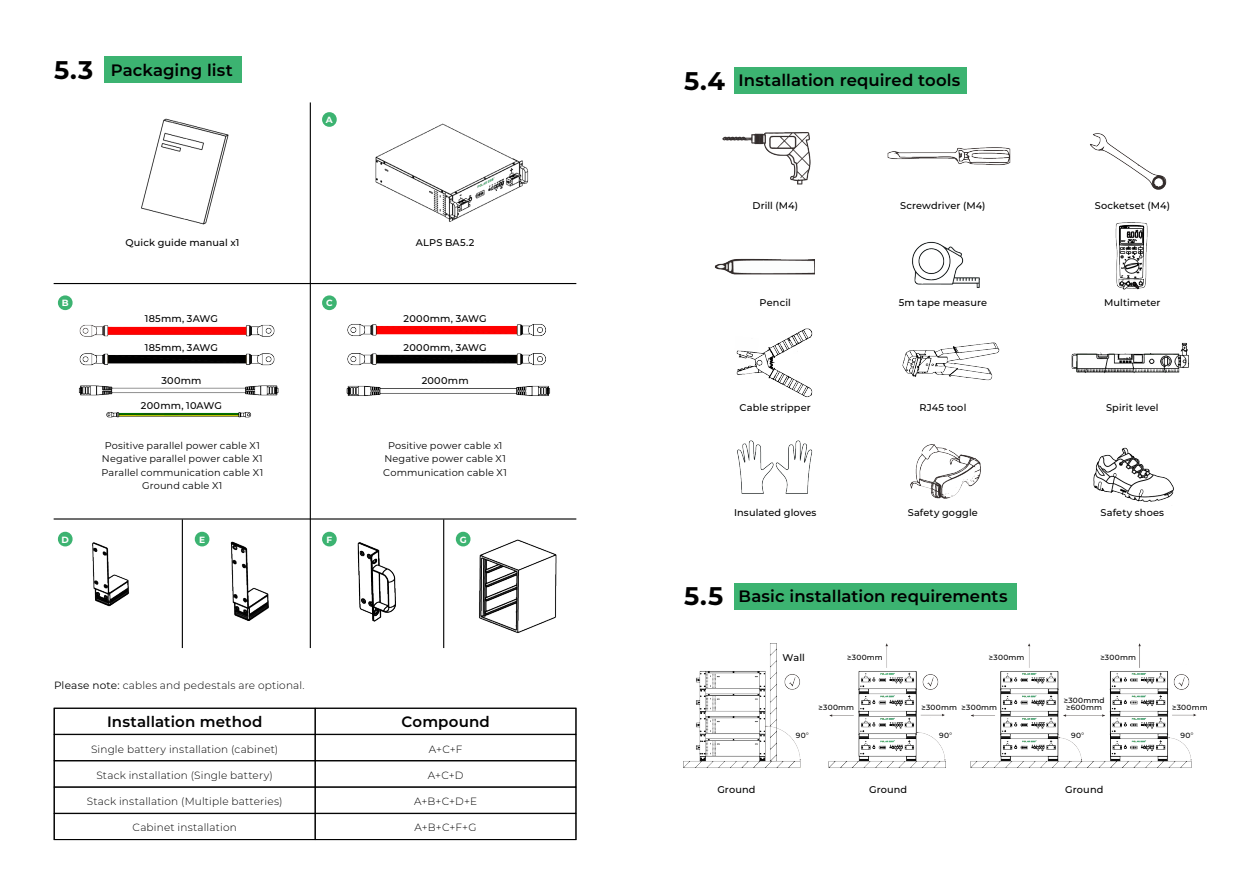
<style>
.page{position:relative;width:1260px;height:894px;background:#fff}
.page>*{position:absolute;margin:0;border:0;box-sizing:border-box;transform-origin:0 0}
.t1{font:700 25.5px "Montserrat";color:#000}
.t2{font:600 16.5px "Montserrat";letter-spacing:.005em;color:#000}
.t3{font:600 15px "Montserrat";letter-spacing:.01em;color:#000}
.t4{font:300 10.5px "Montserrat";letter-spacing:.02em;color:#000}
.t5{font:500 9.75px "Montserrat";letter-spacing:.015em;color:#000}
.t6{font:9.75px "Montserrat";letter-spacing:.015em;color:#000}
.t7{font:700 9px "Montserrat";color:#fff}
.t8{font:500 7.5px "Montserrat";letter-spacing:.03em;color:#000}
.s1{font-weight:400}
.s2{font-family:"Open Sans";font-weight:300}
</style>
<div class="page">
<img style="left:375px;top:123px;width:154px;height:99px">
<img style="left:78px;top:325px;width:201px;height:93px">
<img style="left:346px;top:324px;width:204px;height:72px">
<img style="left:683px;top:643px;width:514px;height:125px">
<div style="left:104px;top:56px;width:138px;height:27px;background:#3cb371"></div>
<div style="left:54px;top:760px;width:522px;height:27px;border:1px solid #000"></div>
<div style="left:54px;top:812px;width:522px;height:27px;border:1px solid #000"></div>
<div style="left:54px;top:734px;width:522px;height:26px;border:1px solid #000"></div>
<div style="left:54px;top:786px;width:522px;height:27px;border:1px solid #000"></div>
<div style="left:315px;top:707px;width:261px;height:132px;border:1px solid #000"></div>
<div style="left:54px;top:707px;width:261px;height:132px;border:1px solid #000"></div>
<div style="left:60px;top:534px;width:10px;height:10px;background:#3cb371;border-radius:50%"></div>
<div style="left:58px;top:531px;width:15px;height:15px;border:4px solid #3cb371;border-radius:50%"></div>
<div style="left:197px;top:534px;width:10px;height:10px;background:#3cb371;border-radius:50%"></div>
<div style="left:195px;top:531px;width:14px;height:15px;border:4px solid #3cb371;border-radius:50%"></div>
<div style="left:324px;top:534px;width:10px;height:10px;background:#3cb371;border-radius:50%"></div>
<div style="left:322px;top:531px;width:15px;height:15px;border:4px solid #3cb371;border-radius:50%"></div>
<div style="left:458px;top:534px;width:10px;height:10px;background:#3cb371;border-radius:50%"></div>
<div style="left:456px;top:531px;width:14px;height:15px;border:4px solid #3cb371;border-radius:50%"></div>
<div style="left:324px;top:114px;width:10px;height:10px;background:#3cb371;border-radius:50%"></div>
<div style="left:322px;top:112px;width:15px;height:15px;border:4px solid #3cb371;border-radius:50%"></div>
<div style="left:60px;top:297px;width:10px;height:11px;background:#3cb371;border-radius:50%"></div>
<div style="left:58px;top:295px;width:15px;height:15px;border:4px solid #3cb371;border-radius:50%"></div>
<div style="left:324px;top:297px;width:10px;height:11px;background:#3cb371;border-radius:50%"></div>
<div style="left:322px;top:295px;width:15px;height:15px;border:4px solid #3cb371;border-radius:50%"></div>
<div style="left:734px;top:67px;width:232px;height:27px;background:#3cb371"></div>
<div style="left:734px;top:582px;width:282px;height:27px;background:#3cb371"></div>
<img style="left:141px;top:118px;width:88px;height:107px">
<img style="left:714px;top:132px;width:475px;height:370px">
<hr style="left:54px;top:283px;width:522px;height:1px;background:#000">
<hr style="left:310px;top:102px;width:1px;height:545px;background:#000">
<hr style="left:182px;top:519px;width:1px;height:128px;background:#000">
<hr style="left:443px;top:519px;width:1px;height:128px;background:#000">
<hr style="left:54px;top:518px;width:257px;height:1px;background:#000">
<hr style="left:311px;top:518px;width:265px;height:1px;background:#000">
<img style="left:92px;top:542px;width:38px;height:65px">
<img style="left:230px;top:541px;width:39px;height:80px">
<img style="left:357px;top:542px;width:39px;height:80px">
<img style="left:479px;top:539px;width:78px;height:94px">
<p class="t1" style="left:54px;top:51px;width:41px">5.3</p>
<p class="t2" style="left:111px;top:58px;width:123px">Packaging list</p>
<p class="t5" style="left:125px;top:235px;width:115px">Quick guide manual x1</p>
<p class="t7" style="left:326px;top:113px;width:8px">A</p>
<p class="t7" style="left:62px;top:296px;width:8px">B</p>
<p class="t7" style="left:326px;top:296px;width:8px">C</p>
<p class="t5" style="left:145px;top:311px;width:75px">185mm, 3AWG</p>
<p class="t5" style="left:145px;top:340px;width:75px">185mm, 3AWG</p>
<p class="t5" style="left:161px;top:373px;width:42px">300mm</p>
<p class="t5" style="left:141px;top:398px;width:82px">200mm, 10AWG</p>
<p class="t6" style="left:105px;top:438px;width:157px">Positive parallel power cable X1</p>
<p class="t6" style="left:102px;top:452px;width:162px">Negative parallel power cable X1</p>
<p class="t6" style="left:101px;top:465px;width:163px">Parallel communication cable X1</p>
<p class="t6" style="left:142px;top:479px;width:82px">Ground cable X1</p>
<p class="t5" style="left:416px;top:235px;width:60px">ALPS BA5.2</p>
<p class="t5" style="left:403px;top:311px;width:85px">2000mm, 3AWG</p>
<p class="t5" style="left:403px;top:340px;width:85px">2000mm, 3AWG</p>
<p class="t5" style="left:421px;top:373px;width:48px">2000mm</p>
<p class="t6" style="left:388px;top:438px;width:116px">Positive power cable x1</p>
<p class="t6" style="left:384px;top:452px;width:123px">Negative power cable X1</p>
<p class="t6" style="left:383px;top:465px;width:125px">Communication cable X1</p>
<p class="t7" style="left:61px;top:532px;width:9px">D</p>
<p class="t7" style="left:199px;top:532px;width:8px">E</p>
<p class="t7" style="left:326px;top:532px;width:7px">F</p>
<p class="t7" style="left:459px;top:532px;width:8px">G</p>
<p class="t4" style="left:54px;top:678px;width:252px"><span class="s1">Please note:</span> cables and pedestals are optional.</p>
<p class="t3" style="left:107px;top:711px;width:157px">Installation method</p>
<p class="t3" style="left:401px;top:711px;width:90px">Compound</p>
<p class="t4" style="left:91px;top:741px;width:189px">Single battery installation (cabinet)</p>
<p class="t4" style="left:429px;top:741px;width:35px">A+C+F</p>
<p class="t4" style="left:96px;top:768px;width:178px">Stack installation (Single battery)</p>
<p class="t4" style="left:428px;top:768px;width:37px">A+C+D</p>
<p class="t4" style="left:87px;top:793px;width:197px">Stack installation (Multiple batteries)</p>
<p class="t4" style="left:414px;top:793px;width:64px">A+B+C+D+E</p>
<p class="t4" style="left:133px;top:819px;width:106px">Cabinet installation</p>
<p class="t4" style="left:414px;top:819px;width:64px">A+B+C+F+G</p>
<p class="t1" style="left:684px;top:62px;width:42px">5.4</p>
<p class="t2" style="left:738px;top:69px;width:223px">Installation required tools</p>
<p class="t5" style="left:752px;top:199px;width:47px">Drill (M4)</p>
<p class="t5" style="left:900px;top:199px;width:87px">Screwdriver (M4)</p>
<p class="t5" style="left:1094px;top:199px;width:77px">Socketset (M4)</p>
<p class="t5" style="left:759px;top:296px;width:33px">Pencil</p>
<p class="t5" style="left:898px;top:296px;width:90px">5m tape measure</p>
<p class="t5" style="left:1103px;top:296px;width:58px">Multimeter</p>
<p class="t5" style="left:739px;top:401px;width:73px">Cable stripper</p>
<p class="t5" style="left:919px;top:401px;width:49px">RJ45 tool</p>
<p class="t5" style="left:1105px;top:401px;width:54px">Spirit level</p>
<p class="t5" style="left:734px;top:506px;width:84px">Insulated gloves</p>
<p class="t5" style="left:907px;top:506px;width:72px">Safety goggle</p>
<p class="t5" style="left:1100px;top:506px;width:65px">Safety shoes</p>
<p class="t1" style="left:684px;top:577px;width:41px">5.5</p>
<p class="t2" style="left:738px;top:584px;width:270px">Basic installation requirements</p>
<p class="t5" style="left:782px;top:650px;width:24px">Wall</p>
<p class="t8" style="left:847px;top:652px;width:37px">≥300mm</p>
<p class="t8" style="left:818px;top:701px;width:37px">≥300mm</p>
<p class="t8" style="left:988px;top:652px;width:37px">≥300mm</p>
<p class="t8" style="left:1100px;top:652px;width:37px">≥300mm</p>
<p class="t8" style="left:921px;top:701px;width:37px">≥300mm</p>
<p class="t8" style="left:961px;top:701px;width:37px">≥300mm</p>
<p class="t8" style="left:1063px;top:694px;width:42px">≥300mmd</p>
<p class="t8" style="left:1066px;top:701px;width:37px">≥600mm</p>
<p class="t8" style="left:1171px;top:701px;width:37px">≥300mm</p>
<p class="t5" style="left:717px;top:782px;width:40px">Ground</p>
<p class="t8" style="left:795px;top:730px;width:15px">90<span class="s2">°</span></p>
<p class="t8" style="left:939px;top:730px;width:15px">90<span class="s2">°</span></p>
<p class="t8" style="left:1070px;top:730px;width:15px">90<span class="s2">°</span></p>
<p class="t8" style="left:1180px;top:730px;width:15px">90<span class="s2">°</span></p>
<p class="t5" style="left:869px;top:782px;width:40px">Ground</p>
<p class="t5" style="left:1065px;top:782px;width:40px">Ground</p>
</div>
